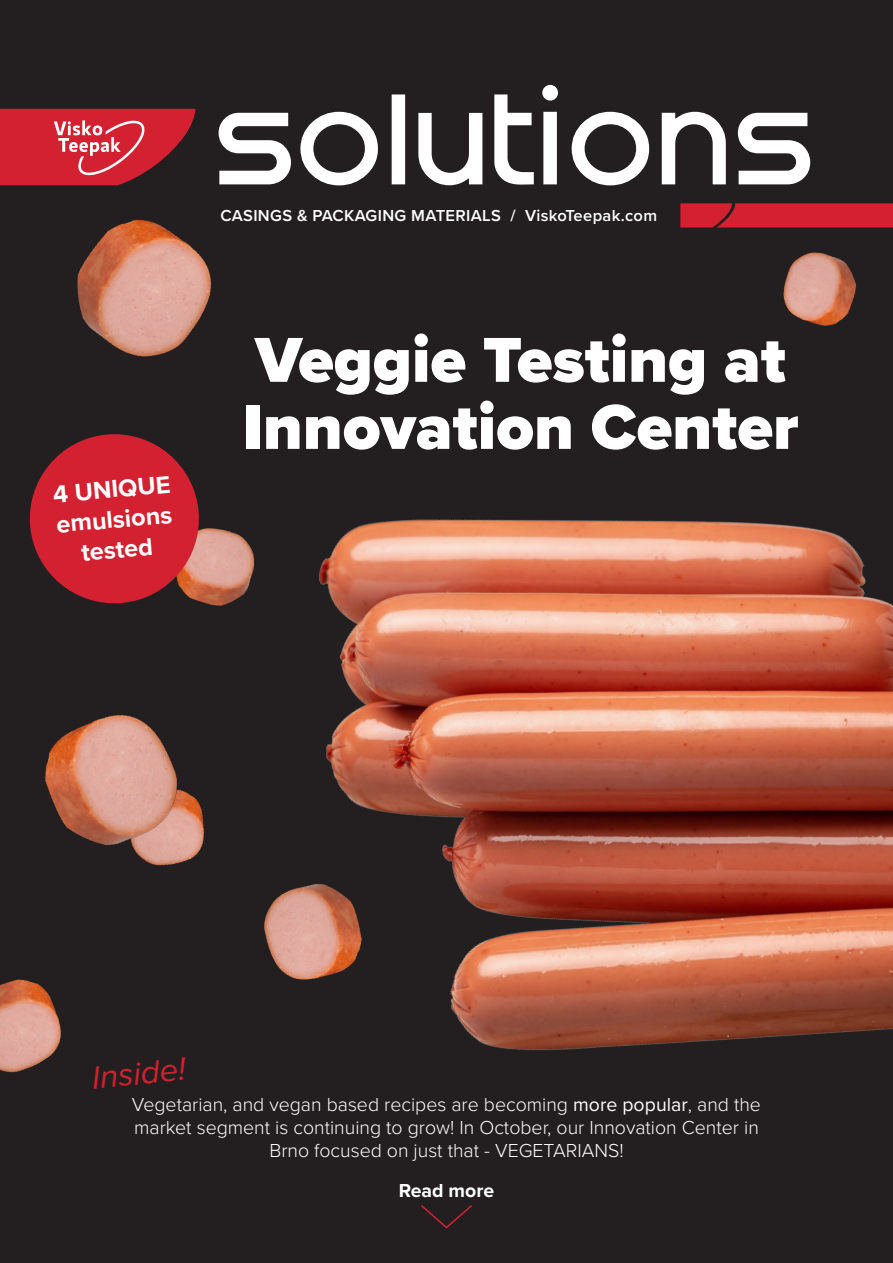
<style>
.page{position:relative;width:893px;height:1263px;background:#231f20}
.page>*{position:absolute;margin:0;border:0;box-sizing:border-box;transform-origin:0 0}
.t1{font:900 65.7px "Proxima Nova";color:#fff}
.t2{font:italic 33px "Proxima Nova";color:#d42131}
.t3{font:700 25.2px/30.3px "Proxima Nova";color:#fff;text-align:center}
.t4{font:300 19.5px/23.4px "Proxima Nova";color:#fff;text-align:center}
.sub_healdine_1{font:700 19.5px "Proxima Nova";color:#fff}
.t5{font:600 16.5px "Proxima Nova";letter-spacing:.02em;color:#fff}
.s1{font-weight:400}
</style>
<div class="page">
<img style="left:318px;top:519px;width:575px;height:710px">
<img style="left:783px;top:252px;width:74px;height:74px">
<img style="left:0;top:979px;width:61px;height:94px">
<img style="left:203px;top:528px;width:52px;height:78px">
<img style="left:202px;top:812px;width:3px;height:34px">
<img style="left:264px;top:862px;width:118px;height:137px">
<svg style="left:29px;top:434px;width:174px;height:170px"></svg>
<svg style="left:0;top:109px;width:195px;height:76px;background:#c1303d"></svg>
<svg style="left:391px;top:94px;width:420px;height:92px"></svg>
<div style="left:543px;top:86px;width:14px;height:13px;background:#fff;border-radius:50%"></div>
<div style="left:542px;top:85px;width:16px;height:16px;border:2px solid #fff;border-radius:50%"></div>
<svg style="left:218px;top:111px;width:160px;height:75px"></svg>
<div style="left:680px;top:203px;width:213px;height:24px;background:#d42131"></div>
<img style="left:77px;top:219px;width:135px;height:138px">
<img style="left:45px;top:715px;width:157px;height:151px">
<p class="t5" style="left:220px;top:203px;width:438px">CASINGS &amp; PACKAGING MATERIALS / ViskoTeepak.com</p>
<p class="t3" style="left:52px;top:478px;width:119px;rotate:-5deg">4 UNIQUE</p>
<p class="t3" style="left:55px;top:509px;width:118px;rotate:-5deg">emulsions tested</p>
<p class="t1" style="left:255px;top:311px;width:532px">Veggie Testing at</p>
<p class="t1" style="left:243px;top:378px;width:558px">Innovation Center</p>
<p class="t2" style="left:90px;top:1053px;width:95px;rotate:-6deg">Inside!</p>
<p class="t4" style="left:132px;top:1091px;width:630px">Vegetarian, and vegan based recipes are becoming <span class="s1">more popular</span>, and the market segment is continuing to grow! In October, our Innovation Center in<br>Brno focused on just that - VEGETARIANS!</p>
<p class="sub_healdine_1" style="left:399px;top:1176px;width:97px">Read more</p>
</div>
